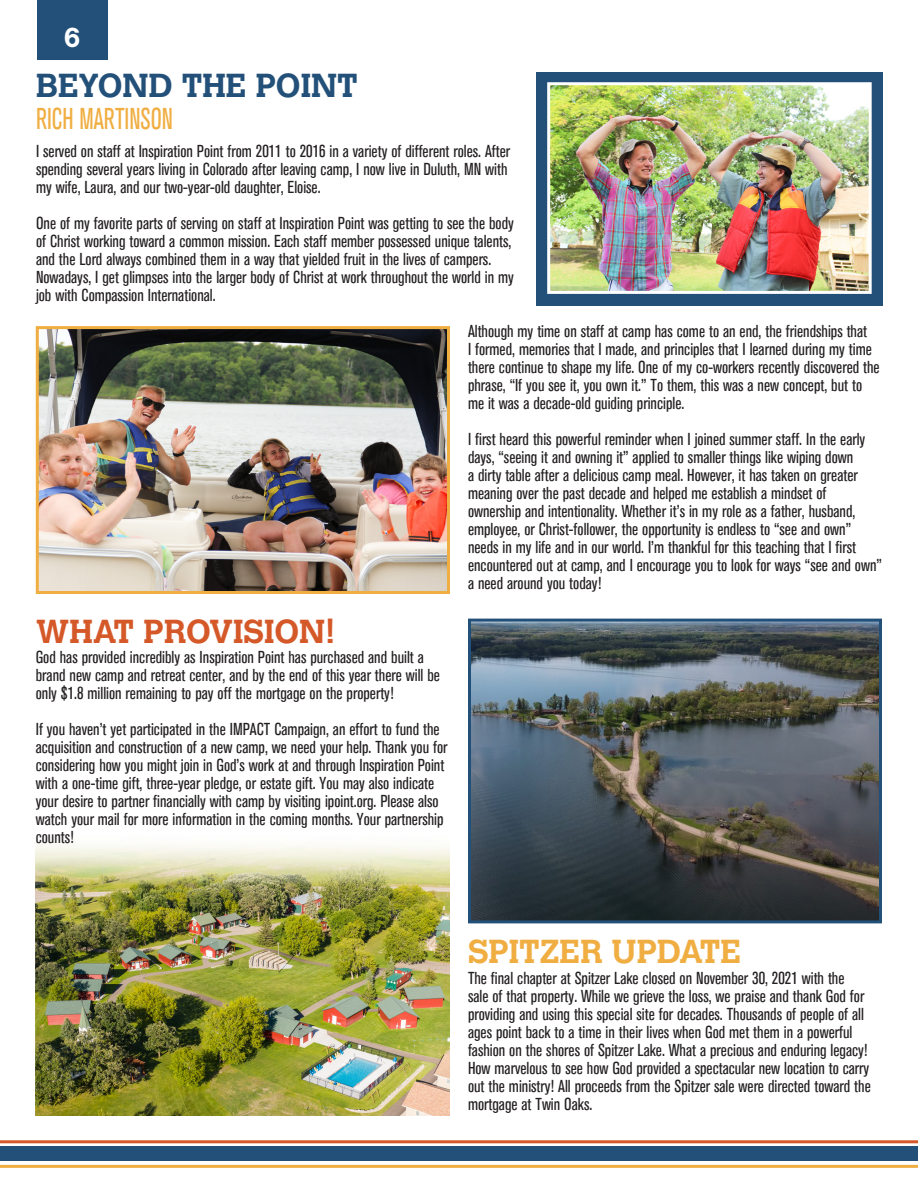
<style>
.page{position:relative;width:918px;height:1188px;background:#fff}
.page>*{position:absolute;margin:0;border:0;box-sizing:border-box;transform-origin:0 0}
.t1{font:700 33px "Calvert MT Std";color:#235079}
.t2{font:700 33px "Calvert MT Std";color:#d55828}
.t3{font:700 33px "Calvert MT Std";color:#f0ae42}
.t4{font:condensed 30px "Akzidenz Grotesk BE";color:#f0ae42;scale:.85 1}
.t5{font:700 27px "Calvert MT Std";color:#fff}
.t6{font:condensed 17.25px/18px "Akzidenz Grotesk BE";color:#231f20}
</style>
<div class="page">
<div style="left:37px;top:0;width:70px;height:59px;background:#235079"></div>
<img style="left:472px;top:623px;width:406px;height:296px">
<div style="left:468px;top:619px;width:414px;height:304px;border:3px solid #235079"></div>
<img style="left:36px;top:845px;width:414px;height:271px">
<img style="left:40px;top:330px;width:406px;height:260px">
<div style="left:36px;top:326px;width:414px;height:268px;border:3px solid #f0ae42"></div>
<div style="left:536px;top:72px;width:347px;height:234px;background:#235079"></div>
<img style="left:551px;top:86px;width:317px;height:204px">
<div style="left:547px;top:82px;width:325px;height:212px;border:3px solid #fff"></div>
<div style="left:0;top:1146px;width:918px;height:14px;background:#235079"></div>
<hr style="left:0;top:1165px;width:918px;height:3px;background:#f0ae42">
<hr style="left:0;top:1140px;width:918px;height:3px;background:#d55828">
<p class="t5" style="left:64px;top:21px;width:18px">6</p>
<p class="t1" style="left:36px;top:64px;width:323px">BEYOND THE POINT</p>
<p class="t4" style="left:36px;top:102px;width:163px">RICH MARTINSON</p>
<p class="t6" style="left:36px;top:142px;width:476px">I served on staff at Inspiration Point from 2011 to 2016 in a variety of different roles. After spending several years living in Colorado after leaving camp, I now live in Duluth, MN with my wife, Laura, and our two-year-old daughter, Eloise.</p>
<p class="t6" style="left:36px;top:214px;width:479px">One of my favorite parts of serving on staff at Inspiration Point was getting to see the body of Christ working toward a common mission. Each staff member possessed unique talents, and the Lord always combined them in a way that yielded fruit in the lives of campers.<br>Nowadays, I get glimpses into the larger body of Christ at work throughout the world in my job with Compassion International.</p>
<p class="t6" style="left:468px;top:322px;width:413px">Although my time on staff at camp has come to an end, the friendships that<br>I formed, memories that I made, and principles that I learned during my time there continue to shape my life. One of my co-workers recently discovered the phrase, “If you see it, you own it.” To them, this was a new concept, but to me it was a decade-old guiding principle.</p>
<p class="t6" style="left:468px;top:430px;width:399px">I first heard this powerful reminder when I joined summer staff. In the early days, “seeing it and owning it” applied to smaller things like wiping down<br>a dirty table after a delicious camp meal. However, it has taken on greater meaning over the past decade and helped me establish a mindset of</p>
<p class="t6" style="left:468px;top:502px;width:389px">ownership and intentionality. Whether it’s in my role as a father, husband, employee, or Christ-follower, the opportunity is endless to “see and own”</p>
<p class="t6" style="left:468px;top:538px;width:390px">needs in my life and in our world. I’m thankful for this teaching that I first</p>
<p class="t6" style="left:468px;top:556px;width:415px">encountered out at camp, and I encourage you to look for ways “see and own” a need around you today!</p>
<p class="t2" style="left:36px;top:611px;width:301px">WHAT PROVISION!</p>
<p class="t6" style="left:36px;top:649px;width:406px">God has provided incredibly as Inspiration Point has purchased and built a brand new camp and retreat center, and by the end of this year there will be only $1.8 million remaining to pay off the mortgage on the property!</p>
<p class="t6" style="left:36px;top:721px;width:413px">If you haven’t yet participated in the IMPACT Campaign, an effort to fund the acquisition and construction of a new camp, we need your help. Thank you for considering how you might join in God’s work at and through Inspiration Point with a one-time gift, three-year pledge, or estate gift. You may also indicate your desire to partner financially with camp by visiting ipoint.org. Please also watch your mail for more information in the coming months. Your partnership counts!</p>
<p class="t3" style="left:468px;top:931px;width:275px">SPITZER UPDATE</p>
<p class="t6" style="left:468px;top:970px;width:404px">The final chapter at Spitzer Lake closed on November 30, 2021 with the<br>sale of that property. While we grieve the loss, we praise and thank God for providing and using this special site for decades. Thousands of people of all ages point back to a time in their lives when God met them in a powerful fashion on the shores of Spitzer Lake. What a precious and enduring legacy!<br>How marvelous to see how God provided a spectacular new location to carry out the ministry! All proceeds from the Spitzer sale were directed toward the mortgage at Twin Oaks.</p>
</div>
